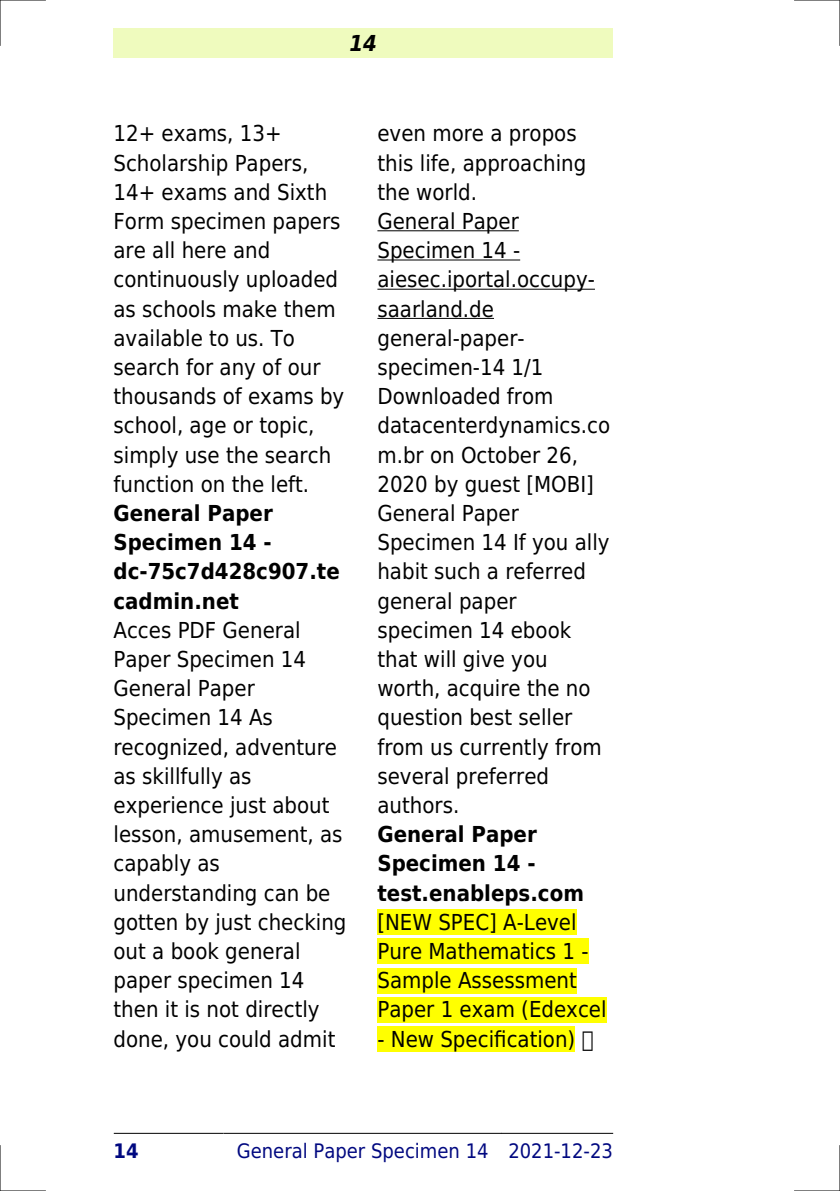
<style>
.page{position:relative;width:840px;height:1191px;background:#fff}
.page>*{position:absolute;margin:0;border:0;box-sizing:border-box;transform-origin:0 0}
.t1{font:22px/29.2px "DejaVu Sans Condensed";color:#000}
.t2{font:700 22px/29.2px "DejaVu Sans Condensed";color:#000}
.t3{font:italic 700 22px "DejaVu Sans Condensed";color:#000}
.t4{font:20px "DejaVu Sans Condensed";color:#000880}
.t5{font:700 20px "DejaVu Sans Condensed";color:#000880}
</style>
<div class="page">
<div style="left:113px;top:28px;width:499px;height:30px;background:#effbbe"></div>
<hr style="left:114px;top:1133px;width:109px;height:1px;background:#000">
<hr style="left:224px;top:1133px;width:277px;height:1px;background:#000">
<hr style="left:501px;top:1133px;width:111px;height:1px;background:#000">
<hr style="left:377px;top:230px;width:141px;height:1px;background:#000">
<hr style="left:377px;top:259px;width:143px;height:1px;background:#000">
<hr style="left:377px;top:289px;width:217px;height:1px;background:#000">
<hr style="left:377px;top:318px;width:116px;height:1px;background:#000">
<div style="left:377px;top:909px;width:199px;height:26px;background:#ff0"></div>
<div style="left:377px;top:938px;width:211px;height:26px;background:#ff0"></div>
<div style="left:377px;top:967px;width:199px;height:26px;background:#ff0"></div>
<div style="left:377px;top:997px;width:229px;height:25px;background:#ff0"></div>
<div style="left:377px;top:1026px;width:198px;height:25px;background:#ff0"></div>
<hr style="left:0;top:0;width:45px;height:1px;background:#000">
<hr style="left:794px;top:0;width:45px;height:1px;background:#000">
<hr style="left:0;top:1190px;width:45px;height:1px;background:#000">
<hr style="left:794px;top:1190px;width:45px;height:1px;background:#000">
<hr style="left:0;top:0;width:1px;height:45px;background:#000">
<hr style="left:0;top:1145px;width:1px;height:46px;background:#000">
<hr style="left:839px;top:0;width:1px;height:45px;background:#000">
<hr style="left:839px;top:1145px;width:1px;height:46px;background:#000">
<p class="t3" style="left:349px;top:30px;width:29px">14</p>
<p class="t1" style="left:113px;top:119px;width:232px">12+ exams, 13+<br>Scholarship Papers,<br>14+ exams and Sixth<br>Form specimen papers are all here and continuously uploaded as schools make them available to us. To search for any of our thousands of exams by school, age or topic, simply use the search function on the left.</p>
<p class="t2" style="left:113px;top:499px;width:228px">General Paper<br>Specimen 14 - dc-75c7d428c907.te cadmin.net</p>
<p class="t1" style="left:113px;top:615px;width:234px">Acces PDF General<br>Paper Specimen 14<br>General Paper<br>Specimen 14 As recognized, adventure as skillfully as experience just about lesson, amusement, as capably as understanding can be gotten by just checking out a book general paper specimen 14 then it is not directly done, you could admit</p>
<p class="t1" style="left:377px;top:119px;width:234px">even more a propos this life, approaching the world.<br>General Paper<br>Specimen 14 - aiesec.iportal.occupy&shy;saarland.de general-paper&shy;specimen-14 1/1<br>Downloaded from datacenterdynamics.co m.br on October 26,<br>2020 by guest [MOBI]<br>General Paper<br>Specimen 14 If you ally habit such a referred general paper specimen 14 ebook that will give you worth, acquire the no question best seller from us currently from several preferred authors.</p>
<p class="t2" style="left:377px;top:820px;width:208px">General Paper<br>Specimen 14 - test.enableps.com</p>
<p class="t1" style="left:377px;top:907px;width:230px">[NEW SPEC] A-Level<br>Pure Mathematics 1 -<br>Sample Assessment<br>Paper 1 exam (Edexcel</p>
<p class="t1" style="left:377px;top:1024px;width:199px">- New Specification)</p>
<p class="t5" style="left:113px;top:1139px;width:27px">14</p>
<p class="t4" style="left:237px;top:1139px;width:377px">General Paper Specimen 14 2021-12-23</p>
</div>
